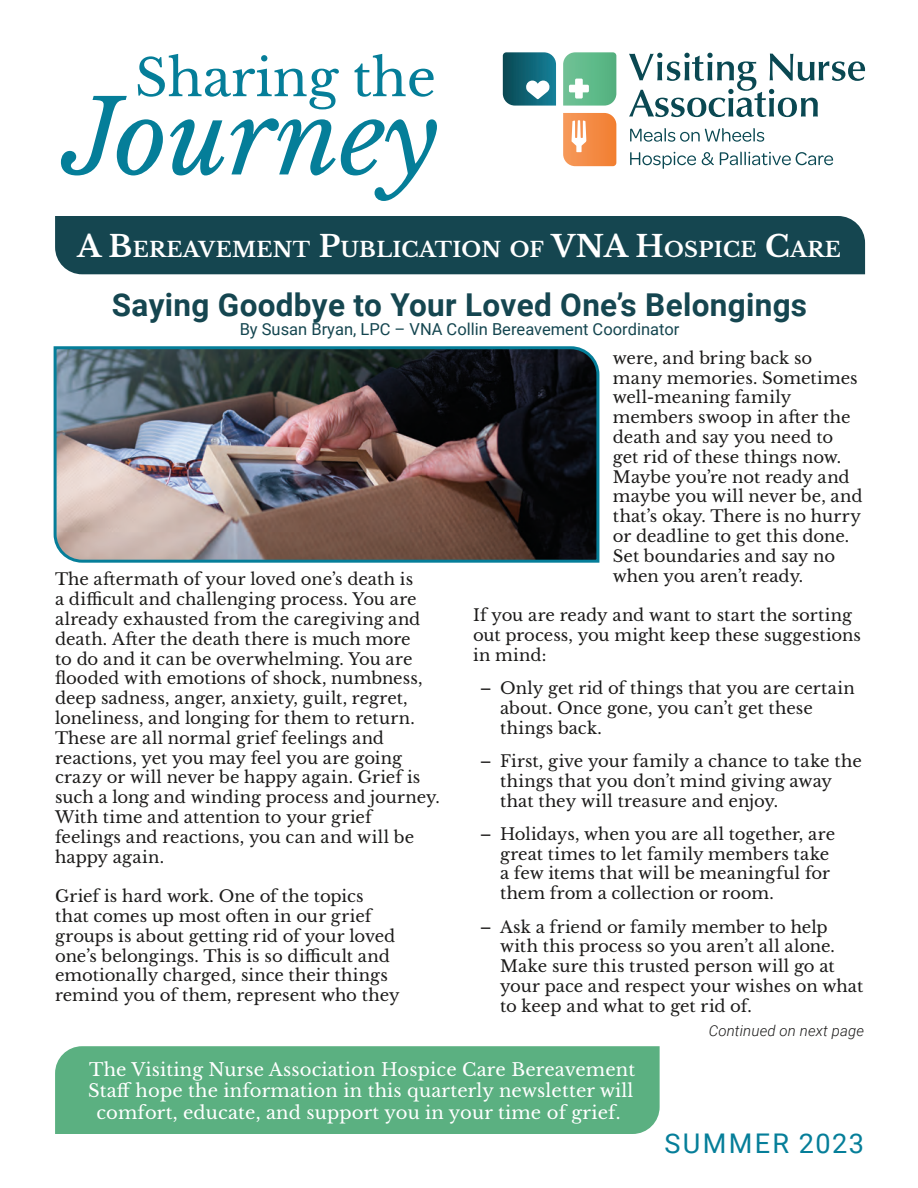
<style>
.page{position:relative;width:918px;height:1188px;background:#fff}
.page>*{position:absolute;margin:0;border:0;box-sizing:border-box;transform-origin:0 0}
.t1{font:italic 102px "Libre Baskerville";color:#057e99}
.t2{font:51px "Libre Baskerville";color:#057e99}
.t3{font:700 31.5px "Roboto";letter-spacing:.01em;color:#154650}
.t4{font:27.15px "Roboto";letter-spacing:.085em;color:#057e99}
.t5{font:700 21px "Libre Baskerville";letter-spacing:.015em;color:#fff}
.t6{font:18px/21.6px "Libre Baskerville";letter-spacing:.01em;color:#fff;text-align:center}
.t7{font:16.5px/19.8px "Libre Baskerville";color:#1c1b1a}
.t8{font:16.5px "Roboto";color:#154650}
.t9{font:italic 300 15px "Roboto";letter-spacing:.01em;color:#1c1b1a}
.s1{font-size:30px}
</style>
<div class="page">
<div style="left:55px;top:216px;width:810px;height:58px;background:#154650"></div>
<div style="left:55px;top:1046px;width:605px;height:88px;background:#5bb081"></div>
<svg style="left:503px;top:52px;width:53px;height:54px;background:#307988"></svg>
<svg style="left:563px;top:113px;width:53px;height:53px;background:#f5995b"></svg>
<svg style="left:563px;top:52px;width:53px;height:54px;background:#74c298"></svg>
<svg style="left:630px;top:128px;width:134px;height:14px"></svg>
<svg style="left:630px;top:152px;width:66px;height:17px"></svg>
<svg style="left:702px;top:152px;width:12px;height:13px"></svg>
<svg style="left:720px;top:152px;width:113px;height:13px"></svg>
<svg style="left:629px;top:53px;width:236px;height:64px"></svg>
<img style="left:53px;top:346px;width:547px;height:217px">
<h2 class="t2" style="left:135px;top:47px;width:303px">Sharing the</h2>
<h1 class="t1" style="left:63px;top:76px;width:377px">Journey</h1>
<p class="t5" style="left:77px;top:236px;width:765px"><span class="s1">A B</span>EREAVEMENT <span class="s1">P</span>UBLICATION OF <span class="s1">VNA H</span>OSPICE <span class="s1">C</span>ARE</p>
<h3 class="t3" style="left:112px;top:282px;width:697px">Saying Goodbye to Your Loved One’s Belongings</h3>
<p class="t8" style="left:240px;top:318px;width:441px">By Susan Bryan, LPC – VNA Collin Bereavement Coordinator</p>
<p class="t7" style="left:55px;top:570px;width:386px">The aftermath of your loved one’s death is<br>a difficult and challenging process. You are already exhausted from the caregiving and death. After the death there is much more<br>to do and it can be overwhelming. You are flooded with emotions of shock, numbness, deep sadness, anger, anxiety, guilt, regret, loneliness, and longing for them to return.<br>These are all normal grief feelings and reactions, yet you may feel you are going crazy or will never be happy again. Grief is such a long and winding process and journey.<br>With time and attention to your grief feelings and reactions, you can and will be happy again.</p>
<p class="t7" style="left:55px;top:886px;width:346px">Grief is hard work. One of the topics that comes up most often in our grief groups is about getting rid of your loved one’s belongings. This is so difficult and emotionally charged, since their things remind you of them, represent who they</p>
<p class="t7" style="left:613px;top:348px;width:251px">were, and bring back so many memories. Sometimes well-meaning family members swoop in after the death and say you need to get rid of these things now.<br>Maybe you’re not ready and maybe you will never be, and that’s okay. There is no hurry or deadline to get this done.<br>Set boundaries and say no when you aren’t ready.</p>
<p class="t7" style="left:473px;top:605px;width:390px">If you are ready and want to start the sorting out process, you might keep these suggestions in mind:</p>
<p class="t7" style="left:500px;top:678px;width:356px;text-indent:-20px">– Only get rid of things that you are certain about. Once gone, you can’t get these things back.</p>
<p class="t7" style="left:500px;top:751px;width:363px;text-indent:-20px">– First, give your family a chance to take the things that you don’t mind giving away that they will treasure and enjoy.</p>
<p class="t7" style="left:500px;top:824px;width:337px;text-indent:-20px">– Holidays, when you are all together, are great times to let family members take a few items that will be meaningful for them from a collection or room.</p>
<p class="t7" style="left:500px;top:917px;width:365px;text-indent:-20px">– Ask a friend or family member to help with this process so you aren’t all alone.<br>Make sure this trusted person will go at your pace and respect your wishes on what to keep and what to get rid of.</p>
<p class="t9" style="left:709px;top:1021px;width:157px">Continued on next page</p>
<p class="t6" style="left:88px;top:1059px;width:549px">The Visiting Nurse Association Hospice Care Bereavement<br>Staff hope the information in this quarterly newsletter will comfort, educate, and support you in your time of grief.</p>
<h3 class="t4" style="left:664px;top:1125px;width:201px">SUMMER 2023</h3>
</div>
